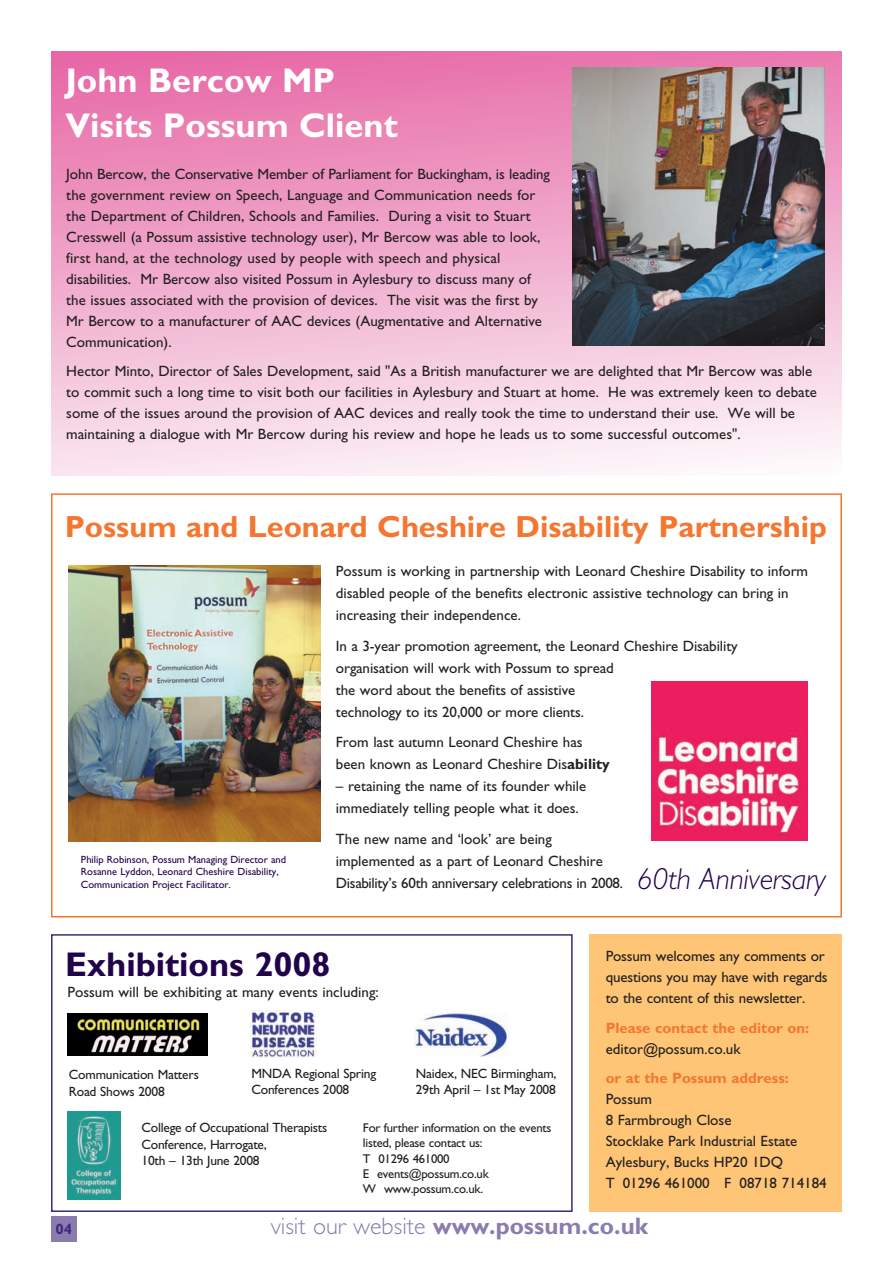
<style>
.page{position:relative;width:893px;height:1263px;background:#fff}
.page>*{position:absolute;margin:0;border:0;box-sizing:border-box;transform-origin:0 0}
.t1{font:700 34.5px/45px "Gill Sans";color:#fff}
.t2{font:700 34.5px "Gill Sans";color:#21034c}
.t3{font:700 30.75px "Gill Sans";color:#f37730}
.t4{font:italic 300 30.45px "Gill Sans";letter-spacing:-.005em;color:#21034c}
.t5{font:700 24px "Gill Sans";color:#8b7cb0}
.t6{font:15px/21px "Gill Sans";color:#231f20}
.t7{font:700 15px "Gill Sans";color:#f37730}
.t8{font:700 15px "Gill Sans";color:#40297d}
.t9{font:13.5px/16.2px "Gill Sans";letter-spacing:-.015em;color:#231f20}
.t10{font:12.75px/15.3px "Gill Sans";letter-spacing:-.02em;color:#231f20}
.t11{font:10.5px/12.6px "Gill Sans";color:#21034c}
.s1{font-weight:700}
.s2{font-weight:300}
</style>
<div class="page">
<div style="left:51px;top:51px;width:791px;height:424px;background:linear-gradient(to bottom,#e66ba7,#fbeff4)"></div>
<div style="left:51px;top:934px;width:522px;height:278px;border:2px solid #40297d"></div>
<div style="left:51px;top:1216px;width:26px;height:26px;background:#8b7cb0"></div>
<div style="left:590px;top:934px;width:252px;height:278px;background:#fdc575"></div>
<img style="left:67px;top:1013px;width:141px;height:43px">
<img style="left:250px;top:1011px;width:66px;height:46px">
<img style="left:67px;top:1112px;width:53px;height:87px">
<img style="left:572px;top:68px;width:253px;height:277px">
<div style="left:51px;top:493px;width:791px;height:424px;border:2px solid #f37730"></div>
<img style="left:651px;top:681px;width:157px;height:160px">
<img style="left:68px;top:566px;width:252px;height:275px">
<img style="left:414px;top:1013px;width:93px;height:43px">
<h1 class="t1" style="left:65px;top:58px;width:334px">John Bercow MP<br>Visits Possum Client</h1>
<p class="t6" style="left:66px;top:163px;width:485px">John Bercow, the Conservative Member of Parliament for Buckingham, is leading the government review on Speech, Language and Communication needs for the Department of Children, Schools and Families. During a visit to Stuart Cresswell (a Possum assistive technology user), Mr Bercow was able to look, first hand, at the technology used by people with speech and physical disabilities. Mr Bercow also visited Possum in Aylesbury to discuss many of the issues associated with the provision of devices. The visit was the first by Mr Bercow to a manufacturer of AAC devices (Augmentative and Alternative Communication).</p>
<p class="t6" style="left:66px;top:361px;width:752px">Hector Minto, Director of Sales Development, said "As a British manufacturer we are delighted that Mr Bercow was able to commit such a long time to visit both our facilities in Aylesbury and Stuart at home. He was extremely keen to debate some of the issues around the provision of AAC devices and really took the time to understand their use. We will be maintaining a dialogue with Mr Bercow during his review and hope he leads us to some successful outcomes".</p>
<h2 class="t3" style="left:65px;top:508px;width:764px">Possum and Leonard Cheshire Disability Partnership</h2>
<p class="t11" style="left:81px;top:853px;width:207px">Philip Robinson, Possum Managing Director and<br>Rosanne Lyddon, Leonard Cheshire Disability,<br>Communication Project Facilitator.</p>
<p class="t6" style="left:336px;top:560px;width:474px;line-height:22px">Possum is working in partnership with Leonard Cheshire Disability to inform disabled people of the benefits electronic assistive technology can bring in increasing their independence.</p>
<p class="t6" style="left:336px;top:634px;width:403px;line-height:22px">In a 3-year promotion agreement, the Leonard Cheshire Disability organisation will work with Possum to spread<br>the word about the benefits of assistive<br>technology to its 20,000 or more clients.</p>
<p class="t6" style="left:336px;top:731px;width:275px;line-height:22px">From last autumn Leonard Cheshire has been known as Leonard Cheshire Dis<span class="s1">ability</span></p>
<p class="t6" style="left:336px;top:775px;width:252px;line-height:22px">– retaining the name of its founder while immediately telling people what it does.</p>
<p class="t6" style="left:336px;top:828px;width:289px;line-height:22px">The new name and ‘look’ are being implemented as a part of Leonard Cheshire<br>Disability’s 60th anniversary celebrations in 2008.</p>
<h3 class="t4" style="left:637px;top:861px;width:191px">60th Anniversary</h3>
<h1 class="t2" style="left:65px;top:944px;width:267px">Exhibitions 2008</h1>
<p class="t6" style="left:67px;top:982px;width:313px">Possum will be exhibiting at many events including:</p>
<p class="t9" style="left:251px;top:1065px;width:126px">MNDA Regional Spring<br>Conferences 2008</p>
<p class="t9" style="left:142px;top:1120px;width:187px">College of Occupational Therapists<br>Conference, Harrogate,<br>10th – 13th June 2008</p>
<p class="t10" style="left:363px;top:1120px;width:190px">For further information on the events listed, please contact us:<br>T 01296 461000<br>E events@possum.co.uk<br>W www.possum.co.uk.</p>
<p class="t9" style="left:416px;top:1065px;width:142px">Naidex, NEC Birmingham,<br>29th April – 1st May 2008</p>
<p class="t9" style="left:69px;top:1065px;width:131px;line-height:17px">Communication Matters<br>Road Shows 2008</p>
<p class="t6" style="left:606px;top:945px;width:223px">Possum welcomes any comments or questions you may have with regards to the content of this newsletter.</p>
<p class="t7" style="left:606px;top:1019px;width:205px">Please contact the editor on:</p>
<p class="t6" style="left:606px;top:1038px;width:136px">editor@possum.co.uk</p>
<p class="t7" style="left:606px;top:1069px;width:185px">or at the Possum address:</p>
<p class="t6" style="left:606px;top:1088px;width:223px">Possum<br>8 Farmbrough Close<br>Stocklake Park Industrial Estate<br>Aylesbury, Bucks HP20 1DQ<br>T 01296 461000 F 08718 714184</p>
<p class="t8" style="left:56px;top:1220px;width:18px">04</p>
<h3 class="t5" style="left:271px;top:1212px;width:379px"><span class="s2">visit our website</span> www.possum.co.uk</h3>
</div>
